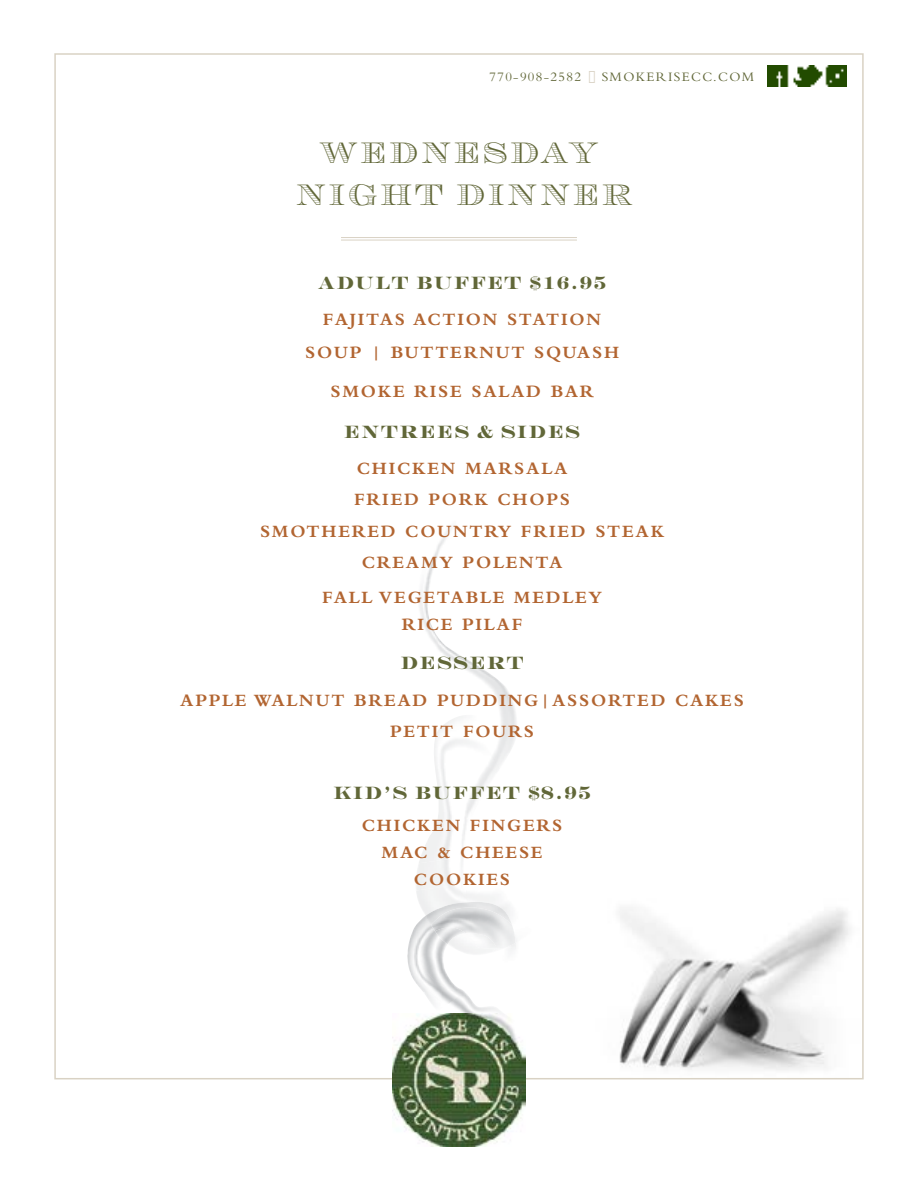
<style>
.page{position:relative;width:918px;height:1188px;background:#fff}
.page>*{position:absolute;margin:0;border:0;box-sizing:border-box;transform-origin:0 0}
.t1{font:30px/42px "Engravers DT Shaded";letter-spacing:.1em;color:#616738;text-align:center}
.t2{font:700 18px/31.5px "Bembo Std";letter-spacing:.1em;color:#b26531;text-align:center}
.t3{font:18px "Engravers DT Solid";letter-spacing:.1em;color:#616738}
.t4{font:13.5px "Bembo Std";letter-spacing:.1em;color:#616738}
</style>
<div class="page">
<img style="left:572px;top:909px;width:292px;height:171px">
<img style="left:392px;top:1024px;width:134px;height:123px">
<hr style="left:341px;top:237px;width:236px;height:1px;background:#d9d2c4">
<hr style="left:341px;top:240px;width:236px;height:1px;background:#d9d2c4">
<img style="left:420px;top:934px;width:106px;height:126px">
<img style="left:425px;top:902px;width:87px;height:14px">
<img style="left:407px;top:916px;width:39px;height:95px">
<img style="left:416px;top:925px;width:100px;height:80px">
<img style="left:431px;top:908px;width:85px;height:41px">
<img style="left:418px;top:527px;width:99px;height:358px">
<img style="left:459px;top:755px;width:41px;height:144px">
<img style="left:768px;top:66px;width:79px;height:21px">
<p class="t4" style="left:489px;top:69px;width:93px">770-908-2582</p>
<p class="t4" style="left:602px;top:69px;width:154px">SMOKERISECC.COM</p>
<h1 class="t1" style="left:296px;top:131px;width:338px">WEDNESDAY<br>NIGHT DINNER</h1>
<p class="t3" style="left:318px;top:272px;width:289px">ADULT BUFFET $16.95</p>
<p class="t2" style="left:305px;top:303px;width:315px;line-height:33px">FAJITAS ACTION STATION<br>SOUP | BUTTERNUT SQUASH</p>
<p class="t2" style="left:330px;top:376px;width:265px">SMOKE RISE SALAD BAR</p>
<p class="t3" style="left:344px;top:421px;width:237px">ENTREES &amp; SIDES</p>
<p class="t2" style="left:260px;top:452px;width:406px">CHICKEN MARSALA<br>FRIED PORK CHOPS<br>SMOTHERED COUNTRY FRIED STEAK<br>CREAMY POLENTA</p>
<p class="t2" style="left:322px;top:583px;width:281px;line-height:27.3px">FALL VEGETABLE MEDLEY<br>RICE PILAF</p>
<p class="t3" style="left:401px;top:653px;width:124px">DESSERT</p>
<p class="t2" style="left:180px;top:684px;width:565px">APPLE WALNUT BREAD PUDDING|ASSORTED CAKES<br>PETIT FOURS</p>
<p class="t3" style="left:333px;top:782px;width:259px">KID’S BUFFET $8.95</p>
<p class="t2" style="left:362px;top:811px;width:202px;line-height:27px">CHICKEN FINGERS<br>MAC &amp; CHEESE<br>COOKIES</p>
</div>
